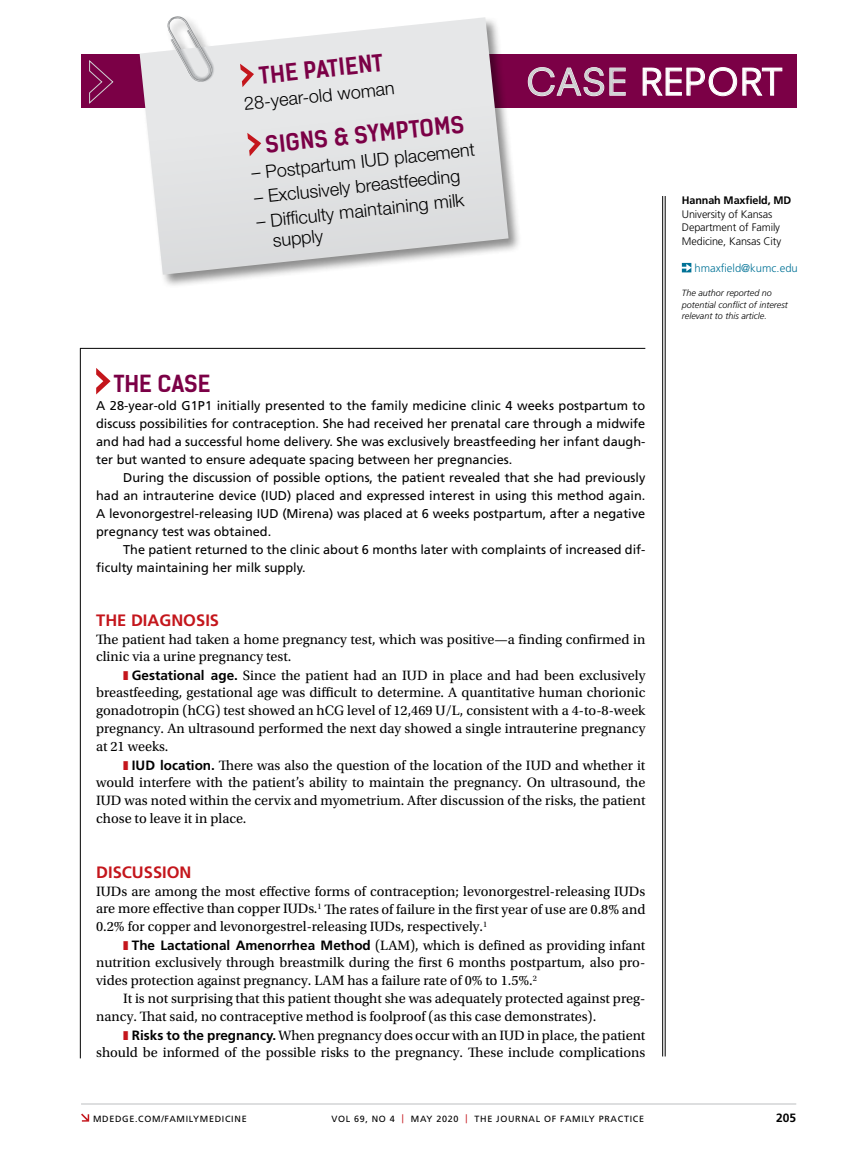
<style>
.page{position:relative;width:851px;height:1161px;background:#fff}
.page>*{position:absolute;margin:0;border:0;box-sizing:border-box;transform-origin:0 0}
.t1{font:36px "Neuzeit SLT Std";letter-spacing:.025em;color:#fff}
.t2{font:700 22.5px "Kelson Sans";color:#7b0046}
.t3{font:300 18px/21px "Helvetica Neue LT Std";color:#000}
.t4{font:700 16.5px "Frutiger LT Std";color:#c4161c}
.t5{font:14.25px/18px "Utopia Std";color:#000;text-align:justify}
.t6{font:12.75px/18px "Frutiger LT Std";color:#000;text-align:justify}
.t7{font:700 12px "Frutiger LT Std";color:#000}
.t8{font:300 11.25px "Frutiger LT Std";color:#007296}
.t9{font:300 10.8px/13.5px "Frutiger LT Std";letter-spacing:-.01em;color:#000}
.t10{font:700 10.8px "Frutiger LT Std";letter-spacing:-.01em;color:#000}
.t11{font:9px "Frutiger LT Std";letter-spacing:.075em;color:#000}
.t12{font:italic 300 9px/11.2px "Frutiger LT Std";color:#000}
.s1{color:#d1d3d4}
.s2{color:#c4161c}
.s3{font-family:"Frutiger LT Std";font-weight:700;font-size:13.5px}
</style>
<div class="page">
<svg style="left:81px;top:1114px;width:8px;height:8px"></svg>
<hr style="left:81px;top:1104px;width:715px;height:1px;background:#bcbec0">
<div style="left:81px;top:54px;width:715px;height:54px;background:#7b0046"></div>
<svg style="left:89px;top:60px;width:25px;height:44px"></svg>
<svg style="left:527px;top:67px;width:99px;height:29px"></svg>
<svg style="left:642px;top:67px;width:140px;height:29px"></svg>
<hr style="left:665px;top:196px;width:1px;height:860px;background:#000">
<hr style="left:662px;top:196px;width:1px;height:860px;background:#000">
<svg style="left:681px;top:263px;width:10px;height:9px"></svg>
<svg style="left:96px;top:368px;width:15px;height:26px"></svg>
<hr style="left:80px;top:348px;width:1px;height:710px;background:#000">
<hr style="left:80px;top:348px;width:565px;height:1px;background:#000">
<div style="left:138px;top:15px;width:384px;height:274px;background:#000;opacity:.45"></div>
<svg style="left:140px;top:17px;width:368px;height:258px;background:#e1e1e3"></svg>
<svg style="left:167px;top:16px;width:53px;height:70px"></svg>
<svg style="left:240px;top:64px;width:14px;height:23px"></svg>
<svg style="left:247px;top:133px;width:14px;height:23px"></svg>
<h2 class="t2" style="left:258px;top:62px;width:126px;rotate:-6deg">THE PATIENT</h2>
<p class="t3" style="left:243px;top:93px;width:153px;rotate:-6deg">28-year-old woman</p>
<h2 class="t2" style="left:264px;top:131px;width:201px;rotate:-6deg">SIGNS &amp; SYMPTOMS</h2>
<p class="t3" style="left:250px;top:162px;width:226px;rotate:-6deg">– Postpartum IUD placement</p>
<p class="t3" style="left:253px;top:186px;width:209px;rotate:-6deg">– Exclusively breastfeeding</p>
<p class="t3" style="left:269px;top:209px;width:196px;text-indent:-14px;rotate:-6deg">– Diffi culty maintaining milk supply</p>
<h1 class="t1" style="left:526px;top:60px;width:257px"><span class="s1">CASE</span> REPORT</h1>
<p class="t10" style="left:681px;top:194px;width:111px">Hannah Maxfield, MD</p>
<p class="t9" style="left:681px;top:207px;width:101px">University of Kansas<br>Department of Family<br>Medicine, Kansas City</p>
<p class="t8" style="left:694px;top:262px;width:105px">hmaxfield@kumc.edu</p>
<p class="t12" style="left:681px;top:288px;width:108px">The author reported no potential conflict of interest relevant to this article.</p>
<h2 class="t2" style="left:114px;top:369px;width:98px">THE CASE</h2>
<p class="t6" style="left:96px;top:396px;width:550px">A 28-year-old G1P1 initially presented to the family medicine clinic 4 weeks postpartum to discuss possibilities for contraception. She had received her prenatal care through a midwife and had had a successful home delivery. She was exclusively breastfeeding her infant daugh&shy;ter but wanted to ensure adequate spacing between her pregnancies.</p>
<p class="t6" style="left:96px;top:468px;width:550px;text-indent:27px">During the discussion of possible options, the patient revealed that she had previously had an intrauterine device (IUD) placed and expressed interest in using this method again.<br>A levonorgestrel-releasing IUD (Mirena) was placed at 6 weeks postpartum, after a negative pregnancy test was obtained.</p>
<p class="t6" style="left:96px;top:540px;width:550px;text-indent:27px">The patient returned to the clinic about 6 months later with complaints of increased dif&shy;ficulty maintaining her milk supply.</p>
<p class="t4" style="left:96px;top:610px;width:124px">THE DIAGNOSIS</p>
<p class="t5" style="left:96px;top:630px;width:550px">The patient had taken a home pregnancy test, which was positive—a finding confirmed in clinic via a urine pregnancy test.</p>
<p class="t5" style="left:96px;top:666px;width:550px;text-indent:27px"><span class="s2">❚</span> <span class="s3">Gestational age.</span> Since the patient had an IUD in place and had been exclusively breastfeeding, gestational age was difficult to determine. A quantitative human chorionic gonadotropin (hCG) test showed an hCG level of 12,469 U/L, consistent with a 4-to-8-week pregnancy. An ultrasound performed the next day showed a single intrauterine pregnancy at 21 weeks.</p>
<p class="t5" style="left:96px;top:756px;width:550px;text-indent:27px"><span class="s2">❚</span> <span class="s3">IUD location.</span> There was also the question of the location of the IUD and whether it would interfere with the patient’s ability to maintain the pregnancy. On ultrasound, the IUD was noted within the cervix and myometrium. After discussion of the risks, the patient chose to leave it in place.</p>
<p class="t4" style="left:96px;top:862px;width:97px">DISCUSSION</p>
<p class="t5" style="left:96px;top:882px;width:550px">IUDs are among the most effective forms of contraception; levonorgestrel-releasing IUDs are more effective than copper IUDs.<sup>1</sup> The rates of failure in the first year of use are 0.8% and 0.2% for copper and levonorgestrel-releasing IUDs, respectively.<sup>1</sup></p>
<p class="t5" style="left:96px;top:936px;width:550px;text-indent:27px"><span class="s2">❚</span> <span class="s3">The Lactational Amenorrhea Method</span> (LAM), which is defined as providing infant nutrition exclusively through breastmilk during the first 6 months postpartum, also pro&shy;vides protection against pregnancy. LAM has a failure rate of 0% to 1.5%.<sup>2</sup></p>
<p class="t5" style="left:96px;top:990px;width:550px;text-indent:27px">It is not surprising that this patient thought she was adequately protected against preg&shy;nancy. That said, no contraceptive method is foolproof (as this case demonstrates).</p>
<p class="t5" style="left:96px;top:1026px;width:550px;text-align:right"><span class="s2">❚</span> <span class="s3">Risks to the pregnancy.</span> When pregnancy does occur with an IUD in place, the patient should be informed of the possible risks to the pregnancy. These include complications</p>
<p class="t11" style="left:93px;top:1113px;width:155px">MDEDGE.COM/FAMILYMEDICINE</p>
<p class="t11" style="left:331px;top:1113px;width:314px">VOL 69, NO 4 <span class="s2">|</span> MAY 2020 <span class="s2">|</span> THE JOURNAL OF FAMILY PRACTICE</p>
<p class="t7" style="left:776px;top:1111px;width:22px">205</p>
</div>
